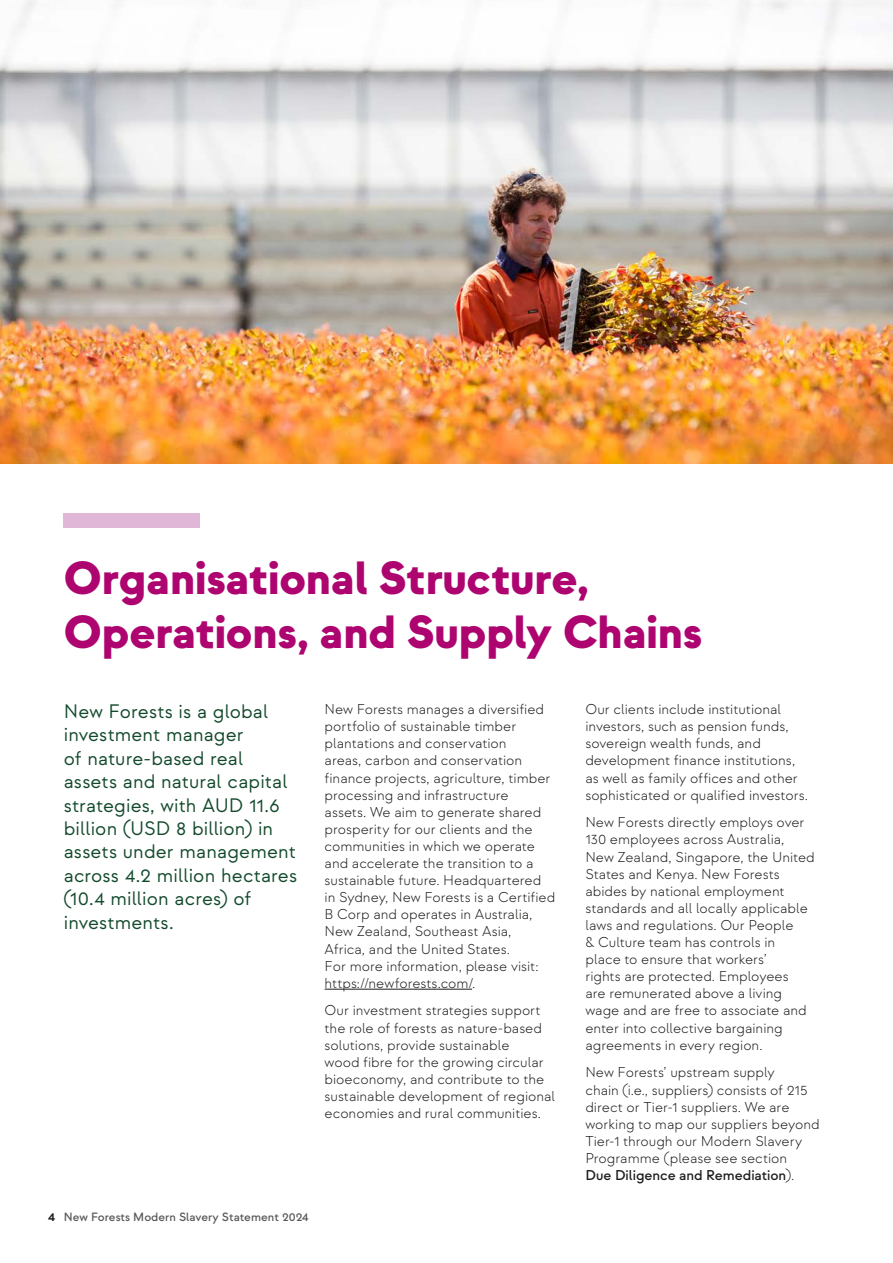
<style>
.page{position:relative;width:893px;height:1263px;background:#fff}
.page>*{position:absolute;margin:0;border:0;box-sizing:border-box;transform-origin:0 0}
.Section_title_white{font:900 46.5px/54px "Strawford";color:#ad0470}
.Heading_2___Introduction{font:19.5px/23.4px "Strawford";letter-spacing:.005em;color:#134a2c}
.Body_01_light{font:300 14.25px/17.1px "Strawford";color:#1d1d1b}
.t1{font:500 12px "Strawford";color:#575756}
.s1{font-weight:700;color:#1d1d1b}
.s2{font-weight:500}
</style>
<div class="page">
<img style="left:0;top:0;width:893px;height:463px">
<hr style="left:325px;top:989px;width:147px;height:1px;background:#1d1d1b">
<div style="left:64px;top:513px;width:136px;height:15px;background:#e0b7d7"></div>
<p class="Section_title_white" style="left:64px;top:552px;width:640px">Organisational Structure,<br>Operations, and Supply Chains</p>
<p class="Heading_2___Introduction" style="left:64px;top:700px;width:235px">New Forests is a global investment manager<br>of nature-based real assets and natural capital strategies, with AUD 11.6 billion (USD 8 billion) in assets under management across 4.2 million hectares (10.4 million acres) of investments.</p>
<p class="Body_01_light" style="left:325px;top:701px;width:232px">New Forests manages a diversified portfolio of sustainable timber plantations and conservation<br>areas, carbon and conservation finance projects, agriculture, timber processing and infrastructure<br>assets. We aim to generate shared prosperity for our clients and the communities in which we operate and accelerate the transition to a sustainable future. Headquartered in Sydney, New Forests is a Certified B Corp and operates in Australia, New Zealand, Southeast Asia, Africa, and the United States.<br>For more information, please visit: https://newforests.com/.</p>
<p class="Body_01_light" style="left:325px;top:1002px;width:232px">Our investment strategies support the role of forests as nature-based solutions, provide sustainable<br>wood fibre for the growing circular bioeconomy, and contribute to the sustainable development of regional economies and rural communities.</p>
<p class="t1" style="left:48px;top:1209px;width:262px"><span class="s1">4</span> New Forests Modern Slavery Statement 2024</p>
<p class="Body_01_light" style="left:585px;top:701px;width:224px">Our clients include institutional investors, such as pension funds, sovereign wealth funds, and development finance institutions, as well as family offices and other sophisticated or qualified investors.</p>
<p class="Body_01_light" style="left:585px;top:814px;width:231px">New Forests directly employs over<br>130 employees across Australia,<br>New Zealand, Singapore, the United<br>States and Kenya. New Forests abides by national employment standards and all locally applicable laws and regulations. Our People<br>&amp; Culture team has controls in<br>place to ensure that workers’<br>rights are protected. Employees<br>are remunerated above a living wage and are free to associate and enter into collective bargaining agreements in every region.</p>
<p class="Body_01_light" style="left:585px;top:1064px;width:236px">New Forests’ upstream supply<br>chain (i.e., suppliers) consists of 215 direct or Tier-1 suppliers. We are working to map our suppliers beyond Tier-1 through our Modern Slavery Programme (please see section<br><span class="s2">Due Diligence and Remediation</span>).</p>
</div>
